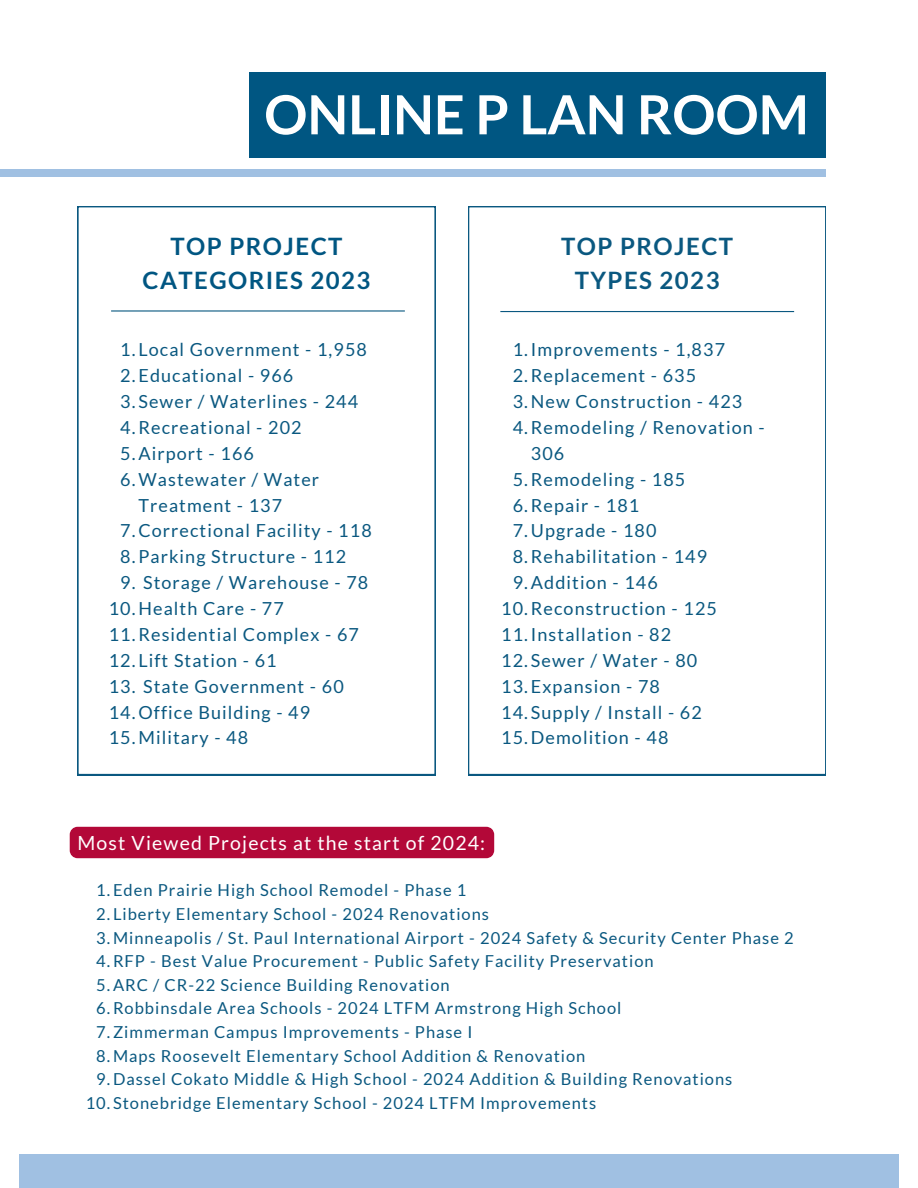
<style>
.page{position:relative;width:918px;height:1188px;background:#fff}
.page>*{position:absolute;margin:0;border:0;box-sizing:border-box;transform-origin:0 0}
.t1{font:700 54px "Lato";color:#fff}
.t2{font:700 24px "Lato";letter-spacing:.06em;color:#005682}
.t3{font:700 24px "Lato";letter-spacing:.06em;color:#0a5880}
.t4{font:19.5px "Lato";letter-spacing:.06em;color:#fff}
.t5{font:18px/25.8px "Lato";letter-spacing:.06em;color:#0a5880}
.t6{font:16.5px "Lato";letter-spacing:.06em;color:#0a5880}
</style>
<div class="page">
<div style="left:0;top:169px;width:826px;height:7px;background:#a0c0e2"></div>
<div style="left:19px;top:1155px;width:880px;height:33px;background:#a0c0e2"></div>
<div style="left:249px;top:72px;width:577px;height:86px;background:#005682"></div>
<svg style="left:78px;top:206px;width:357px;height:569px"></svg>
<svg style="left:468px;top:206px;width:358px;height:569px"></svg>
<div style="left:70px;top:827px;width:424px;height:31px;background:#b30838"></div>
<hr style="left:111px;top:310px;width:294px;height:2px;background:#0a5880">
<hr style="left:500px;top:311px;width:294px;height:1px;background:#0a5880">
<p class="t1" style="left:264px;top:81px;width:546px">ONLINE P LAN ROOM</p>
<p class="t2" style="left:171px;top:231px;width:173px">TOP PROJECT</p>
<p class="t2" style="left:143px;top:266px;width:229px">CATEGORIES 2023</p>
<p class="t5" style="left:120px;top:336px;width:248px">1.Local Government - 1,958</p>
<p class="t5" style="left:120px;top:362px;width:175px">2.Educational - 966</p>
<p class="t5" style="left:120px;top:388px;width:240px">3.Sewer / Waterlines - 244</p>
<p class="t5" style="left:120px;top:414px;width:183px">4.Recreational - 202</p>
<p class="t5" style="left:120px;top:440px;width:135px">5.Airport - 166</p>
<p class="t5" style="left:138px;top:466px;width:182px;text-indent:-18px">6.Wastewater / Water<br>Treatment - 137</p>
<p class="t5" style="left:120px;top:518px;width:253px">7.Correctional Facility - 118</p>
<p class="t5" style="left:120px;top:543px;width:227px">8.Parking Structure - 112</p>
<p class="t5" style="left:120px;top:569px;width:250px">9. Storage / Warehouse - 78</p>
<p class="t5" style="left:109px;top:595px;width:177px">10.Health Care - 77</p>
<p class="t5" style="left:109px;top:621px;width:252px">11.Residential Complex - 67</p>
<p class="t5" style="left:109px;top:647px;width:169px">12.Lift Station - 61</p>
<p class="t5" style="left:109px;top:673px;width:237px">13. State Government - 60</p>
<p class="t5" style="left:109px;top:699px;width:203px">14.Office Building - 49</p>
<p class="t5" style="left:109px;top:725px;width:141px">15.Military - 48</p>
<p class="t3" style="left:561px;top:231px;width:173px">TOP PROJECT</p>
<p class="t3" style="left:575px;top:266px;width:146px">TYPES 2023</p>
<p class="t5" style="left:513px;top:336px;width:214px">1.Improvements - 1,837</p>
<p class="t5" style="left:513px;top:362px;width:185px">2.Replacement - 635</p>
<p class="t5" style="left:513px;top:388px;width:231px">3.New Construction - 423</p>
<p class="t5" style="left:531px;top:414px;width:235px;text-indent:-18px">4.Remodeling / Renovation -<br>306</p>
<p class="t5" style="left:513px;top:466px;width:174px">5.Remodeling - 185</p>
<p class="t5" style="left:513px;top:492px;width:128px">6.Repair - 181</p>
<p class="t5" style="left:513px;top:518px;width:145px">7.Upgrade - 180</p>
<p class="t5" style="left:513px;top:543px;width:196px">8.Rehabilitation - 149</p>
<p class="t5" style="left:513px;top:569px;width:147px">9.Addition - 146</p>
<p class="t5" style="left:501px;top:595px;width:217px">10.Reconstruction - 125</p>
<p class="t5" style="left:501px;top:621px;width:171px">11.Installation - 82</p>
<p class="t5" style="left:501px;top:647px;width:198px">12.Sewer / Water - 80</p>
<p class="t5" style="left:501px;top:673px;width:160px">13.Expansion - 78</p>
<p class="t5" style="left:501px;top:699px;width:202px">14.Supply / Install - 62</p>
<p class="t5" style="left:501px;top:725px;width:169px">15.Demolition - 48</p>
<p class="t4" style="left:78px;top:831px;width:409px">Most Viewed Projects at the start of 2024:</p>
<p class="t6" style="left:96px;top:880px;width:372px">1.Eden Prairie High School Remodel - Phase 1</p>
<p class="t6" style="left:96px;top:904px;width:394px">2.Liberty Elementary School - 2024 Renovations</p>
<p class="t6" style="left:96px;top:927px;width:699px">3.Minneapolis / St. Paul International Airport - 2024 Safety &amp; Security Center Phase 2</p>
<p class="t6" style="left:96px;top:951px;width:559px">4.RFP - Best Value Procurement - Public Safety Facility Preservation</p>
<p class="t6" style="left:96px;top:975px;width:355px">5.ARC / CR-22 Science Building Renovation</p>
<p class="t6" style="left:96px;top:998px;width:527px">6.Robbinsdale Area Schools - 2024 LTFM Armstrong High School</p>
<p class="t6" style="left:96px;top:1022px;width:378px">7.Zimmerman Campus Improvements - Phase I</p>
<p class="t6" style="left:96px;top:1045px;width:491px">8.Maps Roosevelt Elementary School Addition &amp; Renovation</p>
<p class="t6" style="left:96px;top:1069px;width:638px">9.Dassel Cokato Middle &amp; High School - 2024 Addition &amp; Building Renovations</p>
<p class="t6" style="left:86px;top:1093px;width:512px">10.Stonebridge Elementary School - 2024 LTFM Improvements</p>
</div>
